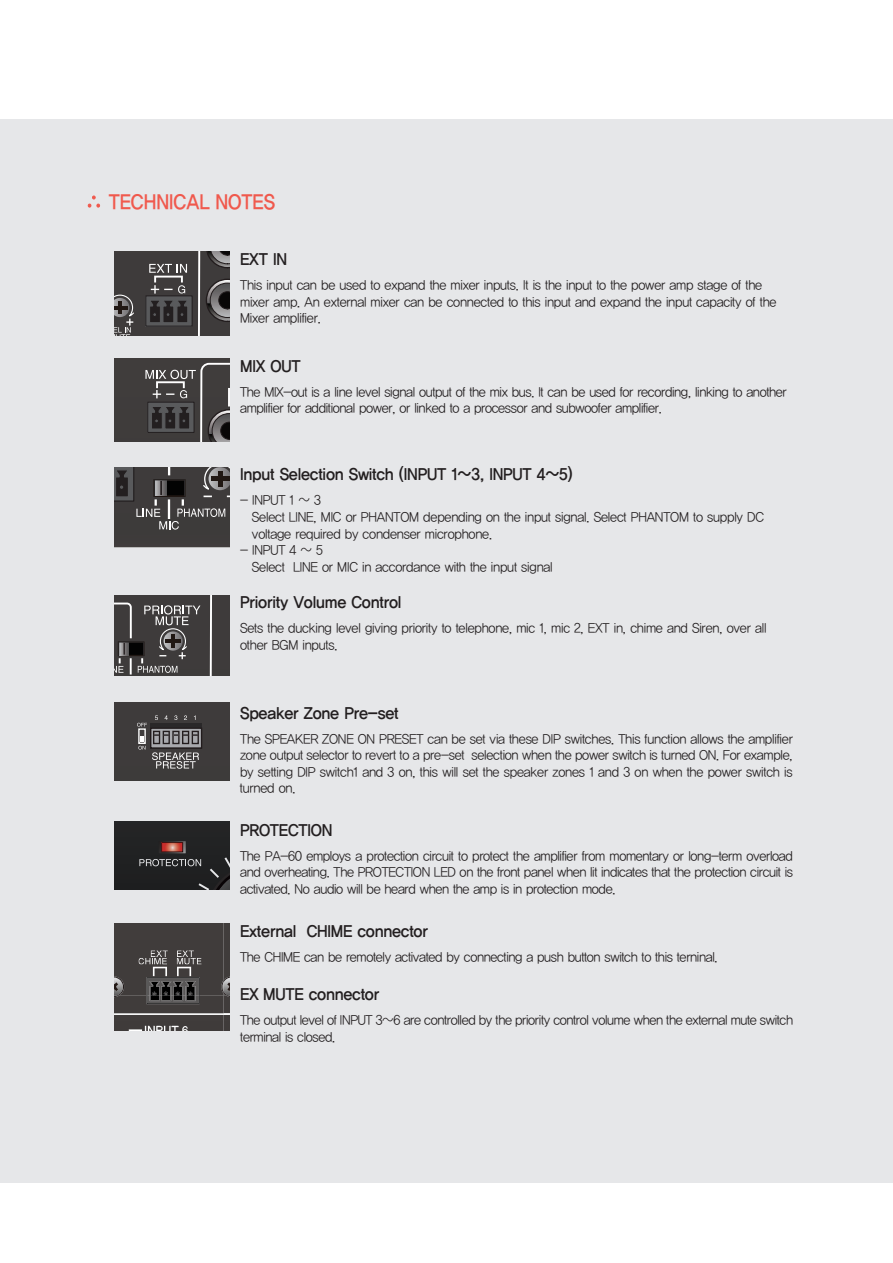
<style>
.page{position:relative;width:893px;height:1263px;background:#fff}
.page>*{position:absolute;margin:0;border:0;box-sizing:border-box;transform-origin:0 0}
.t1{font:21px "YDVYGO Std 14";color:#f0594d;scale:.9 1}
.t2{font:16.65px "YDVYGO Std 14";letter-spacing:-.015em;color:#231f20;scale:.95 1}
.t3{font:13.5px/16.6px "YDVYGO Std 12";letter-spacing:-.015em;color:#231f20;scale:.95 1}
.s1{font-family:"YDVYGO Std 25"}
</style>
<div class="page">
<div style="left:0;top:119px;width:893px;height:1063px;background:#e6e7e9"></div>
<svg style="left:115px;top:251px;width:115px;height:84px;background:#4c4949"></svg>
<div style="left:154px;top:276px;width:29px;height:7px;border:2px solid #fff"></div>
<svg style="left:115px;top:596px;width:115px;height:79px;background:#4f4d4d"></svg>
<svg style="left:115px;top:468px;width:115px;height:79px;background:#484545"></svg>
<svg style="left:115px;top:822px;width:115px;height:68px;background:#2a2829"></svg>
<svg style="left:115px;top:358px;width:115px;height:84px;background:#4b4848"></svg>
<svg style="left:115px;top:703px;width:115px;height:78px;background:#4b4848"></svg>
<img style="left:138px;top:958px;width:29px;height:4px">
<img style="left:138px;top:962px;width:29px;height:2px">
<img style="left:151px;top:950px;width:17px;height:1px">
<img style="left:151px;top:951px;width:17px;height:6px">
<img style="left:177px;top:958px;width:25px;height:2px">
<img style="left:177px;top:960px;width:25px;height:4px">
<img style="left:177px;top:950px;width:17px;height:1px">
<img style="left:177px;top:951px;width:17px;height:6px">
<img style="left:124px;top:983px;width:97px;height:12px">
<svg style="left:115px;top:976px;width:9px;height:22px"></svg>
<hr style="left:147px;top:1004px;width:52px;height:1px;background:#000">
<hr style="left:147px;top:1003px;width:53px;height:1px;background:#000">
<svg style="left:147px;top:967px;width:53px;height:36px;background:#494848"></svg>
<svg style="left:129px;top:1026px;width:59px;height:5px"></svg>
<svg style="left:115px;top:1016px;width:1px;height:14px"></svg>
<hr style="left:115px;top:1015px;width:109px;height:1px;background:#fff">
<hr style="left:115px;top:1014px;width:109px;height:1px;background:#fff">
<hr style="left:115px;top:1013px;width:109px;height:1px;background:#fff">
<svg style="left:221px;top:976px;width:9px;height:22px"></svg>
<svg style="left:224px;top:1014px;width:6px;height:2px"></svg>
<h1 class="t1" style="left:85px;top:191px;width:212px"><span class="s1">∴</span> TECHNICAL NOTES</h1>
<p class="t2" style="left:240px;top:251px;width:51px">EXT IN</p>
<p class="t3" style="left:240px;top:277px;width:566px">This input can be used to expand the mixer inputs. It is the input to the power amp stage of the mixer amp. An external mixer can be connected to this input and expand the input capacity of the<br>Mixer amplifier.</p>
<p class="t2" style="left:240px;top:358px;width:65px">MIX OUT</p>
<p class="t3" style="left:240px;top:384px;width:577px">The MIX-out is a line level signal output of the mix bus. It can be used for recording, linking to another amplifier for additional power, or linked to a processor and subwoofer amplifier.</p>
<p class="t2" style="left:240px;top:466px;width:352px">Input Selection Switch (INPUT 1~3, INPUT 4~5)</p>
<p class="t3" style="left:252px;top:492px;width:541px;text-indent:-12px">- INPUT 1 ~ 3<br>Select LINE, MIC or PHANTOM depending on the input signal. Select PHANTOM to supply DC voltage required by condenser microphone.</p>
<p class="t3" style="left:252px;top:542px;width:318px;text-indent:-12px">- INPUT 4 ~ 5<br>Select LINE or MIC in accordance with the input signal</p>
<p class="t2" style="left:240px;top:594px;width:171px">Priority Volume Control</p>
<p class="t3" style="left:240px;top:620px;width:556px">Sets the ducking level giving priority to telephone, mic 1, mic 2, EXT in, chime and Siren, over all other BGM inputs.</p>
<p class="t2" style="left:240px;top:704px;width:168px">Speaker Zone Pre-set</p>
<p class="t3" style="left:240px;top:730px;width:584px;text-align:justify">The SPEAKER ZONE ON PRESET can be set via these DIP switches. This function allows the amplifier zone output selector to revert to a pre-set selection when the power switch is turned ON. For example, by setting DIP switch1 and 3 on, this will set the speaker zones 1 and 3 on when the power switch is turned on.</p>
<p class="t2" style="left:240px;top:822px;width:99px">PROTECTION</p>
<p class="t3" style="left:240px;top:848px;width:583px;text-align:justify">The PA-60 employs a protection circuit to protect the amplifier from momentary or long-term overload and overheating. The PROTECTION LED on the front panel when lit indicates that the protection circuit is activated. No audio will be heard when the amp is in protection mode.</p>
<p class="t2" style="left:240px;top:923px;width:199px">External CHIME connector</p>
<p class="t3" style="left:240px;top:949px;width:504px">The CHIME can be remotely activated by connecting a push button switch to this terninal.</p>
<p class="t2" style="left:240px;top:986px;width:148px">EX MUTE connector</p>
<p class="t3" style="left:240px;top:1012px;width:583px">The output level of INPUT 3~6 are controlled by the priority control volume when the external mute switch terminal is closed.</p>
</div>
